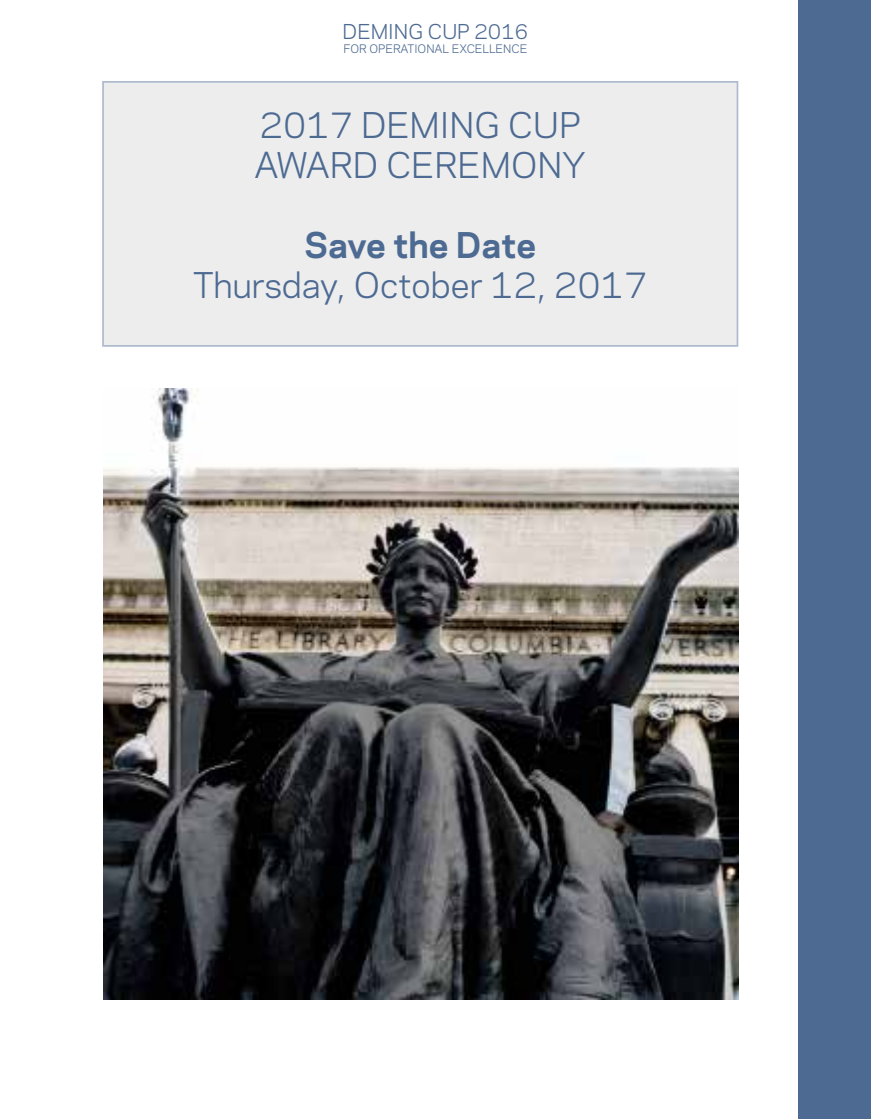
<style>
.page{position:relative;width:871px;height:1119px;background:#fff}
.page>*{position:absolute;margin:0;border:0;box-sizing:border-box;transform-origin:0 0}
.t1{font:33.25px/39.9px "Galaxie Polaris";color:#4d6a92}
.t2{font:700 33.25px "Galaxie Polaris";color:#4d6a92}
.t3{font:19.25px "Galaxie Polaris";color:#4d6a92}
.t4{font:11.03px "Galaxie Polaris";color:#4d6a92}
</style>
<div class="page">
<div style="left:798px;top:0;width:72px;height:1118px;background:#4d6a92"></div>
<div style="left:102px;top:81px;width:636px;height:265px;background:#ededed"></div>
<img style="left:104px;top:388px;width:634px;height:611px">
<p class="t3" style="left:342px;top:17px;width:187px">DEMING CUP 2016</p>
<p class="t4" style="left:343px;top:41px;width:185px">FOR OPERATIONAL EXCELLENCE</p>
<p class="t1" style="left:254px;top:103px;width:333px">2017 DEMING CUP<br>AWARD CEREMONY</p>
<p class="t2" style="left:304px;top:223px;width:233px">Save the Date</p>
<p class="t1" style="left:193px;top:263px;width:455px">Thursday, October 12, 2017</p>
</div>
